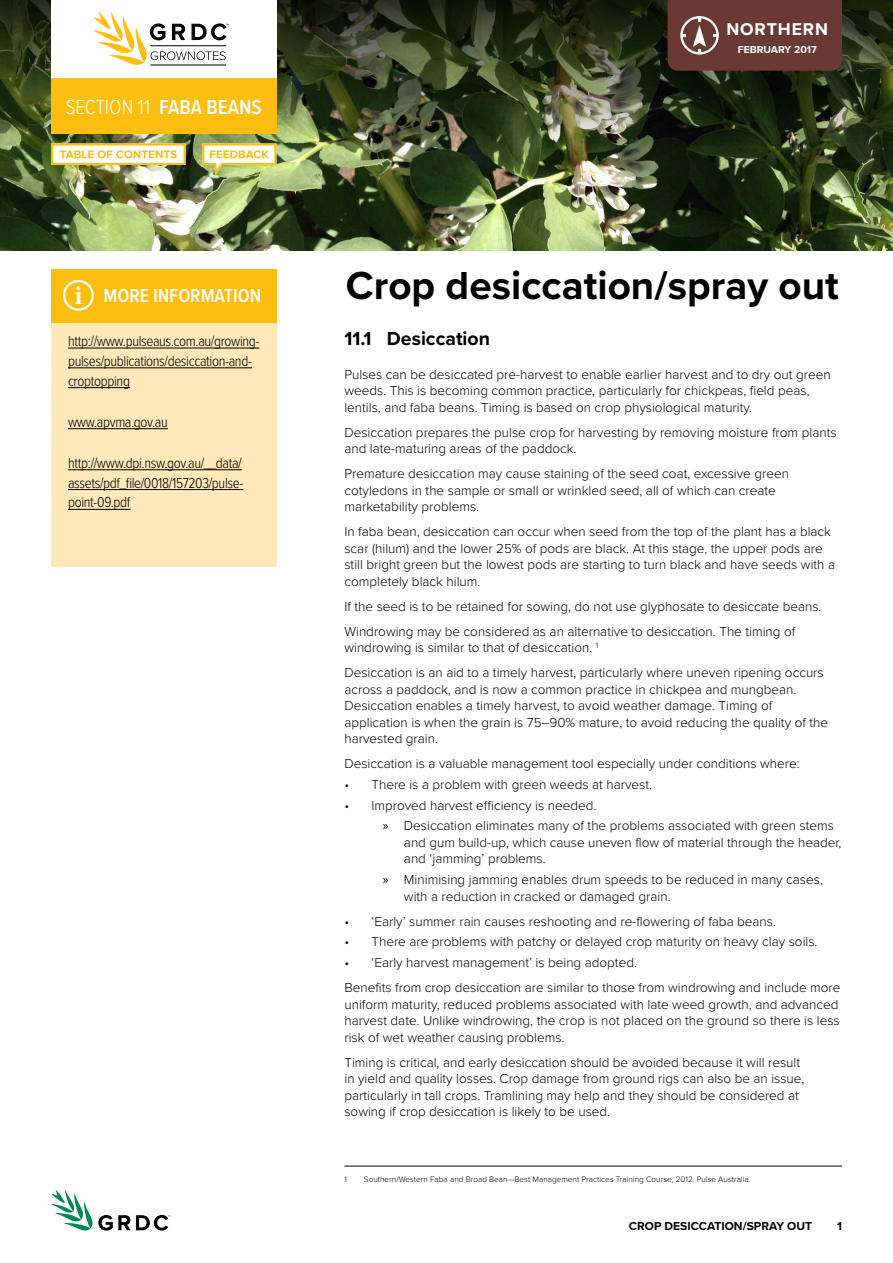
<style>
.page{position:relative;width:893px;height:1263px;background:#fff}
.page>*{position:absolute;margin:0;border:0;box-sizing:border-box;transform-origin:0 0}
.t1{font:700 40.5px "Proxima Nova";color:#000}
.t2{font:300 21px "Proxima Nova Cond";color:#fff}
.t3{font:600 21px "Proxima Nova Cond";color:#fff}
.t4{font:600 19.5px "Proxima Nova Cond";color:#fff}
.t5{font:700 19.5px "Proxima Nova";color:#000}
.t6{font:700 17.7px "Proxima Nova";letter-spacing:.05em;color:#fff}
.t7{font:300 15px/19.8px "Proxima Nova Cond";letter-spacing:-.025em;color:#000}
.t8{font:300 13.5px/16.5px "Proxima Nova";color:#000}
.t9{font:700 12px "Proxima Nova";color:#000}
.t10{font:700 10.5px "Proxima Nova";color:#fff}
.t11{font:300 8.25px "Proxima Nova";color:#000}
.s1{font-weight:600}
.s2{font-family:"Minion Pro";font-weight:700;font-size:27px}
.s3{font-family:"Myriad Pro";font-weight:400}
</style>
<div class="page">
<img style="left:0;top:198px;width:893px;height:53px">
<img style="left:0;top:0;width:893px;height:198px">
<svg style="left:51px;top:1190px;width:119px;height:41px"></svg>
<div style="left:51px;top:0;width:225px;height:81px;background:#fff"></div>
<div style="left:51px;top:78px;width:225px;height:55px;background:#febe10"></div>
<svg style="left:51px;top:143px;width:135px;height:22px"></svg>
<svg style="left:202px;top:143px;width:74px;height:32px"></svg>
<div style="left:668px;top:0;width:174px;height:71px;background:#6b3934"></div>
<hr style="left:150px;top:65px;width:76px;height:1px;background:#000">
<svg style="left:93px;top:12px;width:136px;height:53px"></svg>
<hr style="left:344px;top:1166px;width:498px;height:1px;background:#000">
<div style="left:51px;top:270px;width:225px;height:297px;background:#ffe8ba"></div>
<hr style="left:68px;top:348px;width:191px;height:1px;background:#000">
<hr style="left:68px;top:367px;width:184px;height:1px;background:#000">
<hr style="left:68px;top:387px;width:62px;height:1px;background:#000">
<hr style="left:68px;top:428px;width:100px;height:1px;background:#000">
<hr style="left:68px;top:469px;width:174px;height:1px;background:#000">
<hr style="left:68px;top:489px;width:175px;height:1px;background:#000">
<hr style="left:68px;top:509px;width:63px;height:1px;background:#000">
<div style="left:51px;top:269px;width:225px;height:53px;background:#febe10"></div>
<div style="left:63px;top:280px;width:31px;height:31px;border:2px solid #fff;border-radius:50%"></div>
<h2 class="t2" style="left:66px;top:91px;width:105px">Section 11 <span class="s1">FABA</span></h2>
<h2 class="t3" style="left:207px;top:91px;width:12px">BEANS</h2>
<h3 class="t4" style="left:74px;top:281px;width:188px"><span class="s2">i</span> MORE INFORMATION</h3>
<p class="t7" style="left:68px;top:330px;width:193px">http://www.pulseaus.com.au/growing&shy;pulses/publications/desiccation-and&shy;croptopping</p>
<p class="t7" style="left:68px;top:411px;width:101px">www.apvma.gov.au</p>
<p class="t7" style="left:68px;top:452px;width:177px;text-align:justify">http://www.dpi.nsw.gov.au/__data/ assets/pdf_file/0018/157203/pulse&shy;point-09.pdf</p>
<h3 class="t6" style="left:726px;top:19px;width:103px">NORTHERN</h3>
<p class="t10" style="left:738px;top:41px;width:81px">February 2017</p>
<h1 class="t1" style="left:346px;top:255px;width:494px">Crop desiccation/spray out</h1>
<h3 class="t5" style="left:344px;top:324px;width:147px">11.1 Desiccation</h3>
<p class="t8" style="left:344px;top:365px;width:488px">Pulses can be desiccated pre-harvest to enable earlier harvest and to dry out green weeds. This is becoming common practice, particularly for chickpeas, field peas, lentils, and faba beans. Timing is based on crop physiological maturity.</p>
<p class="t8" style="left:344px;top:423px;width:494px">Desiccation prepares the pulse crop for harvesting by removing moisture from plants and late-maturing areas of the paddock.</p>
<p class="t8" style="left:344px;top:465px;width:446px">Premature desiccation may cause staining of the seed coat, excessive green cotyledons in the sample or small or wrinkled seed, all of which can create marketability problems.</p>
<p class="t8" style="left:344px;top:523px;width:492px">In faba bean, desiccation can occur when seed from the top of the plant has a black scar (hilum) and the lower 25% of pods are black. At this stage, the upper pods are still bright green but the lowest pods are starting to turn black and have seeds with a completely black hilum.</p>
<p class="t8" style="left:344px;top:593px;width:479px;line-height:25px">If the seed is to be retained for sowing, do not use glyphosate to desiccate beans.<br>Windrowing may be considered as an alternative to desiccation. The timing of</p>
<p class="t8" style="left:344px;top:634px;width:481px;line-height:25px">windrowing is similar to that of desiccation. <sup>1<br></sup>Desiccation is an aid to a timely harvest, particularly where uneven ripening occurs</p>
<p class="t8" style="left:344px;top:680px;width:485px">across a paddock, and is now a common practice in chickpea and mungbean.<br>Desiccation enables a timely harvest, to avoid weather damage. Timing of application is when the grain is 75–90% mature, to avoid reducing the quality of the harvested grain.</p>
<p class="t8" style="left:344px;top:755px;width:457px">Desiccation is a valuable management tool especially under conditions where:</p>
<p class="t8" style="left:344px;top:775px;width:309px">• There is a problem with green weeds at harvest.</p>
<p class="t8" style="left:383px;top:794px;width:453px;line-height:20.7px;text-indent:-38px">• Improved harvest efficiency is needed.<br><span class="s3">»</span> Desiccation eliminates many of the problems associated with green stems</p>
<p class="t8" style="left:404px;top:833px;width:439px">and gum build-up, which cause uneven flow of material through the header, and ‘jamming’ problems.</p>
<p class="t8" style="left:404px;top:871px;width:420px;text-indent:-21px"><span class="s3">»</span> Minimising jamming enables drum speeds to be reduced in many cases, with a reduction in cracked or damaged grain.</p>
<p class="t8" style="left:344px;top:912px;width:433px">• ‘Early’ summer rain causes reshooting and re-flowering of faba beans.</p>
<p class="t8" style="left:344px;top:933px;width:475px">• There are problems with patchy or delayed crop maturity on heavy clay soils.</p>
<p class="t8" style="left:344px;top:949px;width:498px;line-height:25px">• ‘Early harvest management’ is being adopted.<br>Benefits from crop desiccation are similar to those from windrowing and include more</p>
<p class="t8" style="left:344px;top:995px;width:497px;text-align:justify">uniform maturity, reduced problems associated with late weed growth, and advanced harvest date. Unlike windrowing, the crop is not placed on the ground so there is less risk of wet weather causing problems.</p>
<p class="t8" style="left:344px;top:1053px;width:461px">Timing is critical, and early desiccation should be avoided because it will result in yield and quality losses. Crop damage from ground rigs can also be an issue, particularly in tall crops. Tramlining may help and they should be considered at sowing if crop desiccation is likely to be used.</p>
<p class="t11" style="left:344px;top:1173px;width:4px">1</p>
<p class="t11" style="left:364px;top:1173px;width:388px">Southern/Western Faba and Broad Bean—Best Management Practices Training Course, 2012. Pulse Australia.</p>
<p class="t9" style="left:629px;top:1217px;width:185px">crop desiccation/spray out</p>
<p class="t9" style="left:837px;top:1217px;width:6px">1</p>
</div>
